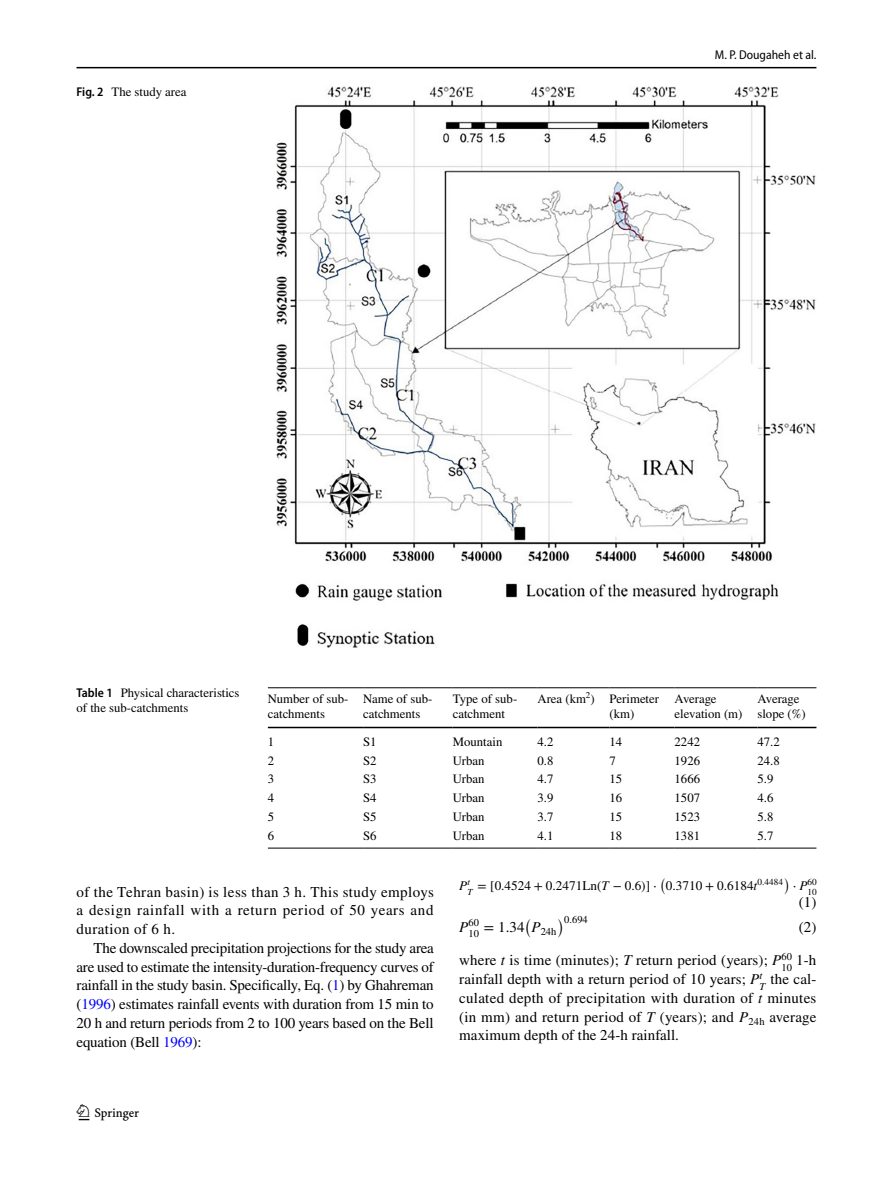
<style>
.page{position:relative;width:893px;height:1187px;background:#fff}
.page>*{position:absolute;margin:0;border:0;box-sizing:border-box;transform-origin:0 0}
.t1{font:22.5px "Springnew Regular 2";color:#000}
.t2{font:15px/18.8px "STIX";letter-spacing:.01em;color:#000;text-align:justify}
.t3{font:15px "STIX General";color:#000}
.t4{font:15px "STIX Math Extensions Regular 2";color:#000}
.t5{font:13.2px "STIX General Regular 3";color:#000}
.t6{font:13.2px "STIX General Italic 4";color:#000}
.t7{font:13.2px "STIX Math Extensions";color:#000}
.t8{font:12.75px/15px "STIX";color:#000}
.t9{font:semi-condensed 12.75px "Myriad Pro";color:#000}
.t10{font:10.5px "STIX General";color:#000}
.t11{font:9.3px/9.9px "STIX General Regular 3";color:#000;text-align:right}
.s1{font-family:"Myriad Pro";font-weight:600;font-stretch:semi-condensed}
.s2{font-family:"STIX Math Regular 2"}
.s3{font-family:"STIX General Italic 4"}
.s4{font-family:"STIX Math Script"}
.s5{font-family:"STIX Math Script";font-size:13.2px}
.s6{font-family:"STIX General Italic 4";font-size:13.2px}
.s7{font-style:italic}
.s8{font-family:"STIX Math"}
.s9{color:#00f}
.s10{font-family:"STIX General Italic 2"}
.s11{font-family:"STIX General Italic 3"}
</style>
<div class="page">
<hr style="left:77px;top:67px;width:739px;height:1px;background:#000">
<img style="left:276px;top:87px;width:540px;height:560px">
<hr style="left:268px;top:687px;width:95px;height:1px;background:#000">
<hr style="left:268px;top:726px;width:95px;height:2px;background:#000">
<hr style="left:363px;top:687px;width:90px;height:1px;background:#000">
<hr style="left:363px;top:726px;width:90px;height:2px;background:#000">
<hr style="left:453px;top:687px;width:84px;height:1px;background:#000">
<hr style="left:453px;top:726px;width:84px;height:2px;background:#000">
<hr style="left:537px;top:687px;width:72px;height:1px;background:#000">
<hr style="left:537px;top:726px;width:72px;height:2px;background:#000">
<hr style="left:609px;top:687px;width:66px;height:1px;background:#000">
<hr style="left:609px;top:726px;width:66px;height:2px;background:#000">
<hr style="left:675px;top:687px;width:82px;height:1px;background:#000">
<hr style="left:675px;top:726px;width:82px;height:2px;background:#000">
<hr style="left:757px;top:687px;width:59px;height:1px;background:#000">
<hr style="left:757px;top:726px;width:59px;height:2px;background:#000">
<hr style="left:268px;top:847px;width:95px;height:1px;background:#000">
<hr style="left:363px;top:847px;width:90px;height:1px;background:#000">
<hr style="left:453px;top:847px;width:84px;height:1px;background:#000">
<hr style="left:537px;top:847px;width:72px;height:1px;background:#000">
<hr style="left:609px;top:847px;width:66px;height:1px;background:#000">
<hr style="left:675px;top:847px;width:82px;height:1px;background:#000">
<hr style="left:757px;top:847px;width:59px;height:1px;background:#000">
<p class="t8" style="left:77px;top:85px;width:111px"><span class="s1">Fig. 2</span> The study area</p>
<p class="t9" style="left:715px;top:48px;width:103px">M. P. Dougaheh et al.</p>
<p class="t8" style="left:77px;top:686px;width:165px"><span class="s1">Table 1</span> Physical characteristics of the sub-catchments</p>
<p class="t8" style="left:268px;top:691px;width:82px">Number of sub&shy;catchments</p>
<p class="t8" style="left:363px;top:691px;width:71px">Name of sub&shy;catchments</p>
<p class="t8" style="left:453px;top:691px;width:66px">Type of sub&shy;catchment</p>
<p class="t8" style="left:609px;top:691px;width:51px;text-indent:-72px">Area (km<sup>2</sup>) Perimeter (km)</p>
<p class="t8" style="left:675px;top:691px;width:69px">Average elevation (m)</p>
<p class="t8" style="left:757px;top:691px;width:50px">Average slope (%)</p>
<p class="t8" style="left:268px;top:734px;width:8px">1</p>
<p class="t8" style="left:363px;top:734px;width:15px">S1</p>
<p class="t8" style="left:453px;top:734px;width:51px">Mountain</p>
<p class="t8" style="left:537px;top:734px;width:17px">4.2</p>
<p class="t8" style="left:609px;top:734px;width:14px">14</p>
<p class="t8" style="left:675px;top:734px;width:27px">2242</p>
<p class="t8" style="left:757px;top:734px;width:24px">47.2</p>
<p class="t8" style="left:268px;top:753px;width:8px">2</p>
<p class="t8" style="left:363px;top:753px;width:15px">S2</p>
<p class="t8" style="left:453px;top:753px;width:33px">Urban</p>
<p class="t8" style="left:537px;top:753px;width:17px">0.8</p>
<p class="t8" style="left:609px;top:753px;width:8px">7</p>
<p class="t8" style="left:675px;top:753px;width:27px">1926</p>
<p class="t8" style="left:757px;top:753px;width:24px">24.8</p>
<p class="t8" style="left:268px;top:772px;width:8px">3</p>
<p class="t8" style="left:363px;top:772px;width:15px">S3</p>
<p class="t8" style="left:453px;top:772px;width:33px">Urban</p>
<p class="t8" style="left:537px;top:772px;width:17px">4.7</p>
<p class="t8" style="left:609px;top:772px;width:14px">15</p>
<p class="t8" style="left:675px;top:772px;width:27px">1666</p>
<p class="t8" style="left:757px;top:772px;width:17px">5.9</p>
<p class="t8" style="left:268px;top:791px;width:8px">4</p>
<p class="t8" style="left:363px;top:791px;width:15px">S4</p>
<p class="t8" style="left:453px;top:791px;width:33px">Urban</p>
<p class="t8" style="left:537px;top:791px;width:17px">3.9</p>
<p class="t8" style="left:609px;top:791px;width:14px">16</p>
<p class="t8" style="left:675px;top:791px;width:27px">1507</p>
<p class="t8" style="left:757px;top:791px;width:17px">4.6</p>
<p class="t8" style="left:268px;top:809px;width:8px">5</p>
<p class="t8" style="left:363px;top:809px;width:15px">S5</p>
<p class="t8" style="left:453px;top:809px;width:33px">Urban</p>
<p class="t8" style="left:537px;top:809px;width:17px">3.7</p>
<p class="t8" style="left:609px;top:809px;width:14px">15</p>
<p class="t8" style="left:675px;top:809px;width:27px">1523</p>
<p class="t8" style="left:757px;top:809px;width:17px">5.8</p>
<p class="t8" style="left:268px;top:828px;width:8px">6</p>
<p class="t8" style="left:363px;top:828px;width:15px">S6</p>
<p class="t8" style="left:453px;top:828px;width:33px">Urban</p>
<p class="t8" style="left:537px;top:828px;width:17px">4.1</p>
<p class="t8" style="left:609px;top:828px;width:14px">18</p>
<p class="t8" style="left:675px;top:828px;width:27px">1381</p>
<p class="t8" style="left:757px;top:828px;width:17px">5.7</p>
<p class="t5" style="left:467px;top:877px;width:191px"><sub>T</sub> <span class="s2">= [</span>0.4524 <span class="s2">+</span> 0.2471<span class="s2">Ln(</span><span class="s3">T</span> <span class="s2">−</span> 0.6<span class="s2">)]</span> <span class="s4">⋅</span></p>
<p class="t7" style="left:660px;top:867px;width:8px">(</p>
<p class="t5" style="left:666px;top:877px;width:125px">0.3710 <span class="s2">+</span> 0.6184<span class="s3">t</span><sup>0.4484</sup><sup>)</sup></p>
<p class="t11" style="left:793px;top:876px;width:26px"><span class="s5">⋅</span> <span class="s6">P</span>60<br>10</p>
<p class="t3" style="left:459px;top:917px;width:67px"><span class="s7">P</span><sub>10</sub> <span class="s8">=</span> 1.34</p>
<p class="t2" style="left:799px;top:918px;width:19px">(2)</p>
<p class="t6" style="left:459px;top:877px;width:12px">P<sup>t</sup></p>
<p class="t2" style="left:77px;top:883px;width:359px">of the Tehran basin) is less than 3 h. This study employs a design rainfall with a return period of 50 years and duration of 6 h.</p>
<p class="t2" style="left:77px;top:939px;width:359px;text-indent:17px">The downscaled precipitation projections for the study area are used to estimate the intensity-duration-frequency curves of rainfall in the study basin. Specifically, Eq. (<span class="s9">1</span>) by Ghahreman (<span class="s9">1996</span>) estimates rainfall events with duration from 15 min to 20 h and return periods from 2 to 100 years based on the Bell equation (Bell <span class="s9">1969</span>):</p>
<p class="t2" style="left:459px;top:951px;width:334px">where <span class="s7">t</span> is time (minutes); <span class="s7">T</span> return period (years); <span class="s10">P</span><sup>60</sup></p>
<p class="t2" style="left:799px;top:893px;width:19px">(1)</p>
<p class="t10" style="left:468px;top:915px;width:12px">60</p>
<p class="t4" style="left:525px;top:905px;width:9px">(</p>
<p class="t10" style="left:532px;top:925px;width:26px"><sup>P</sup>24<span class="s8">h</span></p>
<p class="t10" style="left:557px;top:912px;width:32px"><sup>)</sup>0.694</p>
<p class="t2" style="left:781px;top:951px;width:37px"><sub>10</sub> 1-h</p>
<p class="t2" style="left:459px;top:970px;width:305px">rainfall depth with a return period of 10 years; <span class="s11">P</span><sup>t</sup></p>
<p class="t2" style="left:459px;top:970px;width:359px;text-indent:300px"><sub>T</sub> the cal&shy;culated depth of precipitation with duration of <span class="s7">t</span> minutes (in mm) and return period of <span class="s7">T</span> (years); and <span class="s7">P</span><sub>24h</sub> average maximum depth of the 24-h rainfall.</p>
<h1 class="t1" style="left:79px;top:1104px;width:62px">1 3</h1>
</div>
